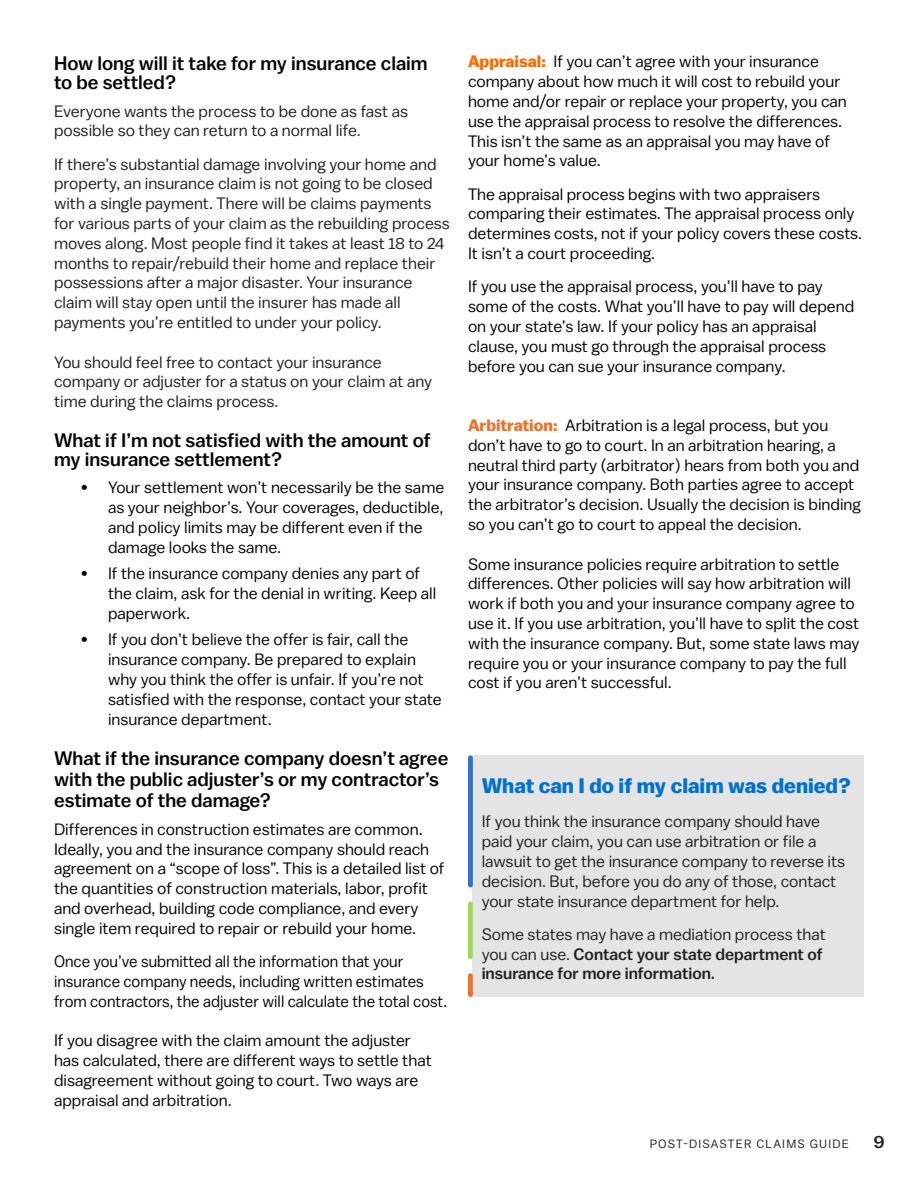
<style>
.page{position:relative;width:918px;height:1188px;background:#fff}
.page>*{position:absolute;margin:0;border:0;box-sizing:border-box;transform-origin:0 0}
.t1{font:700 21px "Balto";color:#0072ce}
.t2{font:500 19.5px/19.5px "Balto";color:#040503}
.t3{font:500 18px "Balto";color:#231f20}
.t4{font:16.5px/19.8px "Balto";color:#040503}
.t5{font:16.5px/19.8px "Balto";color:#231f20}
.t6{font:16.5px/19.8px "Balto";color:#040503;scale:.95 1}
.t7{font:500 16.5px/19.8px "Balto";color:#231f20}
.t8{font:12px "Balto";letter-spacing:.1em;color:#231f20}
.s1{font-weight:700;color:#ff6900}
.s2{font-weight:700;color:#ec722e}
.s3{font-weight:400}
</style>
<div class="page">
<div style="left:473px;top:755px;width:391px;height:242px;background:#e4e4e5"></div>
<div style="left:468px;top:755px;width:5px;height:132px;background:#3171c7;border-radius:2px"></div>
<div style="left:468px;top:902px;width:5px;height:57px;background:#a4d65e;border-radius:2px"></div>
<div style="left:468px;top:973px;width:5px;height:24px;background:#ec722e;border-radius:2px"></div>
<p class="t2" style="left:54px;top:53px;width:375px">How long will it take for my insurance claim to be settled?</p>
<p class="t5" style="left:54px;top:101px;width:356px">Everyone wants the process to be done as fast as possible so they can return to a normal life.</p>
<p class="t5" style="left:54px;top:154px;width:397px">If there’s substantial damage involving your home and property, an insurance claim is not going to be closed with a single payment. There will be claims payments for various parts of your claim as the rebuilding process moves along. Most people find it takes at least 18 to 24 months to repair/rebuild their home and replace their possessions after a major disaster. Your insurance claim will stay open until the insurer has made all payments you’re entitled to under your policy.</p>
<p class="t5" style="left:54px;top:352px;width:380px">You should feel free to contact your insurance company or adjuster for a status on your claim at any time during the claims process.</p>
<p class="t2" style="left:54px;top:430px;width:378px">What if I’m not satisfied with the amount of my insurance settlement?</p>
<p class="t4" style="left:108px;top:477px;width:338px;text-indent:-27px">• Your settlement won’t necessarily be the same as your neighbor’s. Your coverages, deductible, and policy limits may be different even if the damage looks the same.</p>
<p class="t4" style="left:108px;top:563px;width:330px;text-indent:-27px">• If the insurance company denies any part of the claim, ask for the denial in writing. Keep all paperwork.</p>
<p class="t4" style="left:108px;top:629px;width:335px;text-indent:-27px">• If you don’t believe the offer is fair, call the insurance company. Be prepared to explain why you think the offer is unfair. If you’re not satisfied with the response, contact your state insurance department.</p>
<p class="t2" style="left:54px;top:748px;width:396px;line-height:21px">What if the insurance company doesn’t agree with the public adjuster’s or my contractor’s estimate of the damage?</p>
<p class="t4" style="left:54px;top:819px;width:392px">Differences in construction estimates are common.<br>Ideally, you and the insurance company should reach agreement on a “scope of loss”. This is a detailed list of the quantities of construction materials, labor, profit and overhead, building code compliance, and every single item required to repair or rebuild your home.</p>
<p class="t6" style="left:54px;top:951px;width:415px">Once you’ve submitted all the information that your insurance company needs, including written estimates from contractors, the adjuster will calculate the total cost.</p>
<p class="t4" style="left:54px;top:1030px;width:379px">If you disagree with the claim amount the adjuster has calculated, there are different ways to settle that disagreement without going to court. Two ways are appraisal and arbitration.</p>
<p class="t4" style="left:468px;top:51px;width:380px"><span class="s1">Appraisal:</span> If you can’t agree with your insurance company about how much it will cost to rebuild your home and/or repair or replace your property, you can use the appraisal process to resolve the differences.<br>This isn’t the same as an appraisal you may have of your home’s value.</p>
<p class="t4" style="left:468px;top:184px;width:396px">The appraisal process begins with two appraisers comparing their estimates. The appraisal process only determines costs, not if your policy covers these costs.<br>It isn’t a court proceeding.</p>
<p class="t4" style="left:468px;top:276px;width:388px">If you use the appraisal process, you’ll have to pay some of the costs. What you’ll have to pay will depend on your state’s law. If your policy has an appraisal clause, you must go through the appraisal process before you can sue your insurance company.</p>
<p class="t4" style="left:468px;top:415px;width:395px"><span class="s2">Arbitration:</span> Arbitration is a legal process, but you don’t have to go to court. In an arbitration hearing, a neutral third party (arbitrator) hears from both you and your insurance company. Both parties agree to accept the arbitrator’s decision. Usually the decision is binding so you can’t go to court to appeal the decision.</p>
<p class="t4" style="left:468px;top:554px;width:393px">Some insurance policies require arbitration to settle differences. Other policies will say how arbitration will work if both you and your insurance company agree to use it. If you use arbitration, you’ll have to split the cost with the insurance company. But, some state laws may require you or your insurance company to pay the full cost if you aren’t successful.</p>
<p class="t1" style="left:482px;top:773px;width:371px">What can I do if my claim was denied?</p>
<p class="t5" style="left:482px;top:811px;width:365px">If you think the insurance company should have paid your claim, you can use arbitration or file a lawsuit to get the insurance company to reverse its decision. But, before you do any of those, contact your state insurance department for help.</p>
<p class="t7" style="left:482px;top:924px;width:346px"><span class="s3">Some states may have a mediation process that you can use.</span> Contact your state department of insurance for more information.</p>
<p class="t8" style="left:650px;top:1137px;width:201px">POST-DISASTER CLAIMS GUIDE</p>
<p class="t3" style="left:874px;top:1131px;width:12px">9</p>
</div>
